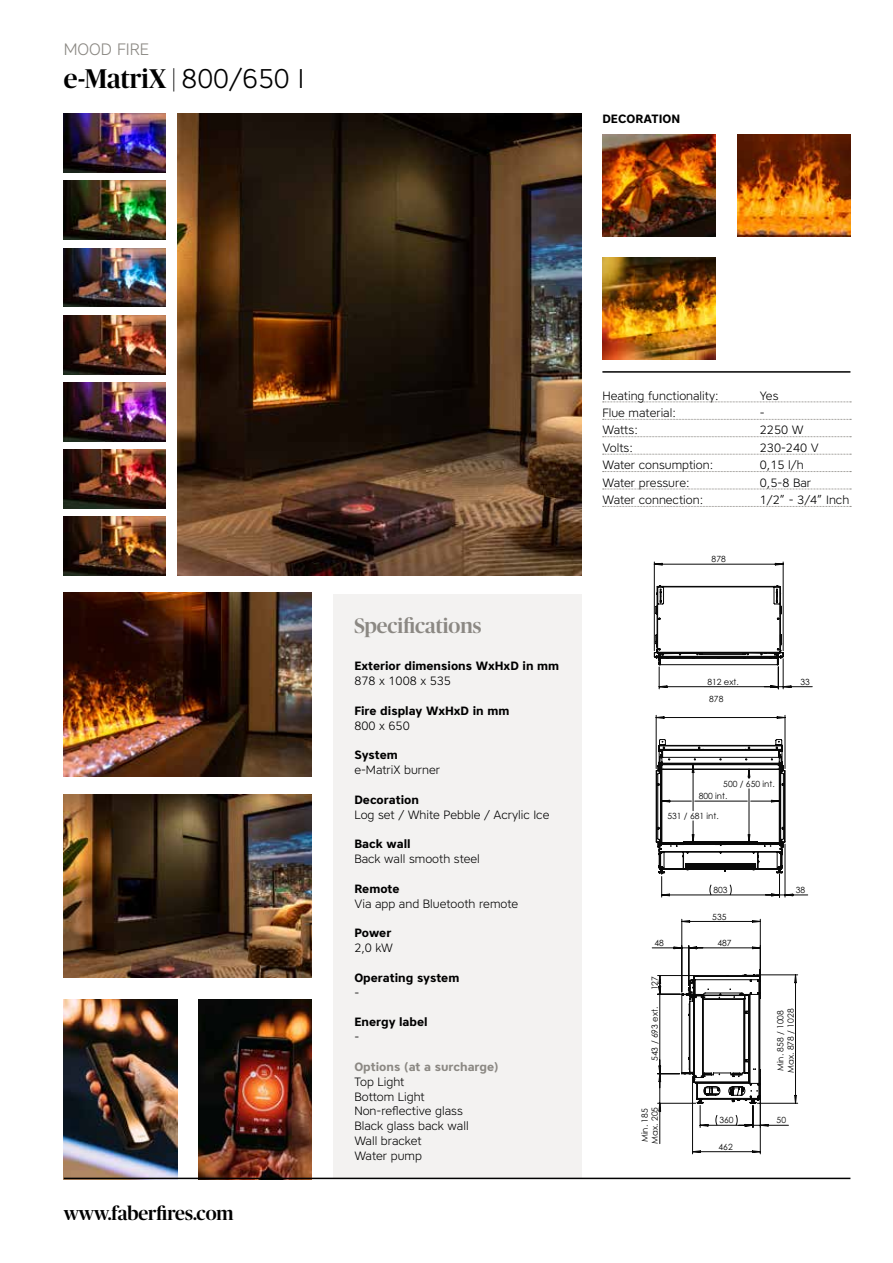
<style>
.page{position:relative;width:893px;height:1263px;background:#fff}
.page>*{position:absolute;margin:0;border:0;box-sizing:border-box;transform-origin:0 0}
.t1{font:500 27px "Publico Banner";color:#000}
.t2{font:500 21px "Publico Banner";color:#8b8883}
.t3{font:500 19.35px "Publico Banner";color:#000}
.t4{font:300 16.5px "Core Sans A35";color:#8b8883}
.t5{font:300 12px/14.9px "Core Sans A35";color:#000}
.t6{font:700 12px "Core Sans A65";color:#000}
.t7{font:700 12px "Core Sans A65";color:#8b8883}
.t8{font:8.55px/10.2px "Century Gothic";color:#090909}
.s1{font-family:"Core Sans A35";font-weight:300}
</style>
<div class="page">
<img style="left:64px;top:999px;width:113px;height:179px">
<img style="left:199px;top:999px;width:113px;height:179px">
<hr style="left:602px;top:371px;width:248px;height:2px;background:#000">
<div style="left:333px;top:594px;width:248px;height:585px;background:#f3f2f1"></div>
<img style="left:64px;top:593px;width:248px;height:184px">
<img style="left:64px;top:794px;width:248px;height:184px">
<img style="left:602px;top:135px;width:114px;height:101px">
<img style="left:737px;top:135px;width:113px;height:101px">
<img style="left:602px;top:258px;width:114px;height:101px">
<svg style="left:603px;top:402px;width:248px;height:1px"></svg>
<svg style="left:603px;top:419px;width:248px;height:1px"></svg>
<svg style="left:603px;top:436px;width:248px;height:1px"></svg>
<svg style="left:603px;top:454px;width:248px;height:1px"></svg>
<svg style="left:603px;top:471px;width:248px;height:1px"></svg>
<svg style="left:603px;top:489px;width:248px;height:1px"></svg>
<svg style="left:603px;top:506px;width:248px;height:1px"></svg>
<svg style="left:654px;top:562px;width:159px;height:127px"></svg>
<svg style="left:656px;top:715px;width:152px;height:182px"></svg>
<svg style="left:652px;top:919px;width:146px;height:235px"></svg>
<img style="left:177px;top:114px;width:404px;height:461px">
<img style="left:64px;top:114px;width:102px;height:59px">
<img style="left:64px;top:248px;width:102px;height:59px">
<img style="left:64px;top:382px;width:102px;height:59px">
<img style="left:64px;top:181px;width:102px;height:59px">
<img style="left:64px;top:315px;width:102px;height:59px">
<img style="left:64px;top:449px;width:102px;height:59px">
<img style="left:64px;top:517px;width:102px;height:58px">
<hr style="left:64px;top:1178px;width:786px;height:1px;background:#000">
<h3 class="t4" style="left:64px;top:38px;width:87px">MOOD FIRE</h3>
<h1 class="t1" style="left:64px;top:60px;width:242px">e-MatriX | <span class="s1">800/650 I</span></h1>
<p class="t6" style="left:602px;top:110px;width:79px">DECORATION</p>
<h3 class="t3" style="left:64px;top:1200px;width:171px">www.faberfires.com</h3>
<h2 class="t2" style="left:354px;top:611px;width:129px">Specifications</h2>
<p class="t6" style="left:354px;top:658px;width:206px">Exterior dimensions WxHxD in mm</p>
<p class="t5" style="left:354px;top:673px;width:98px">878 x 1008 x 535</p>
<p class="t6" style="left:354px;top:703px;width:157px">Fire display WxHxD in mm</p>
<p class="t5" style="left:354px;top:718px;width:57px">800 x 650</p>
<p class="t6" style="left:354px;top:747px;width:45px">System</p>
<p class="t5" style="left:354px;top:762px;width:87px">e-MatriX burner</p>
<p class="t6" style="left:354px;top:792px;width:66px">Decoration</p>
<p class="t5" style="left:354px;top:807px;width:197px">Log set / White Pebble / Acrylic Ice</p>
<p class="t6" style="left:354px;top:836px;width:58px">Back wall</p>
<p class="t5" style="left:354px;top:851px;width:127px">Back wall smooth steel</p>
<p class="t6" style="left:354px;top:881px;width:47px">Remote</p>
<p class="t5" style="left:354px;top:896px;width:165px">Via app and Bluetooth remote</p>
<p class="t6" style="left:354px;top:925px;width:38px">Power</p>
<p class="t5" style="left:354px;top:940px;width:40px">2,0 kW</p>
<p class="t6" style="left:354px;top:970px;width:107px">Operating system</p>
<p class="t5" style="left:354px;top:985px;width:6px">-</p>
<p class="t6" style="left:354px;top:1014px;width:75px">Energy label</p>
<p class="t5" style="left:354px;top:1029px;width:6px">-</p>
<p class="t7" style="left:354px;top:1059px;width:146px">Options (at a surcharge)</p>
<p class="t5" style="left:354px;top:1074px;width:116px">Top Light<br>Bottom Light<br>Non-reflective glass<br>Black glass back wall<br>Wall bracket<br>Water pump</p>
<p class="t5" style="left:602px;top:388px;width:118px">Heating functionality:</p>
<p class="t5" style="left:760px;top:388px;width:20px">Yes</p>
<p class="t5" style="left:602px;top:405px;width:75px">Flue material:</p>
<p class="t5" style="left:760px;top:405px;width:6px">-</p>
<p class="t5" style="left:602px;top:422px;width:37px">Watts:</p>
<p class="t5" style="left:760px;top:422px;width:45px">2250 W</p>
<p class="t5" style="left:602px;top:440px;width:32px">Volts:</p>
<p class="t5" style="left:760px;top:440px;width:60px">230-240 V</p>
<p class="t5" style="left:602px;top:457px;width:112px">Water consumption:</p>
<p class="t5" style="left:760px;top:457px;width:45px">0,15 l/h</p>
<p class="t5" style="left:602px;top:475px;width:89px">Water pressure:</p>
<p class="t5" style="left:760px;top:475px;width:53px">0,5-8 Bar</p>
<p class="t5" style="left:602px;top:492px;width:102px">Water connection:</p>
<p class="t5" style="left:760px;top:492px;width:91px">1/2” - 3/4” Inch</p>
<p class="t8" style="left:712px;top:554px;width:16px">878</p>
<p class="t8" style="left:707px;top:676px;width:33px">812 ext.</p>
<p class="t8" style="left:800px;top:676px;width:11px">33</p>
<p class="t8" style="left:709px;top:694px;width:16px">878</p>
<p class="t8" style="left:699px;top:778px;width:77px;line-height:12.3px;text-indent:25px">500 / 650 int.<br>800 int.</p>
<p class="t8" style="left:667px;top:811px;width:53px">531 / 681 int.</p>
<p class="t8" style="left:713px;top:885px;width:16px">803</p>
<p class="t8" style="left:796px;top:885px;width:11px">38</p>
<p class="t8" style="left:712px;top:911px;width:16px">535</p>
<p class="t8" style="left:655px;top:938px;width:11px">48</p>
<p class="t8" style="left:717px;top:938px;width:16px">487</p>
<p class="t8" style="left:650px;top:990px;width:16px;rotate:-90deg">127</p>
<p class="t8" style="left:650px;top:1061px;width:56px;rotate:-90deg">543 / 693 ext.</p>
<p class="t8" style="left:775px;top:1073px;width:66px;rotate:-90deg">Min. 858 / 1008<br>Max. 878 / 1028</p>
<p class="t8" style="left:639px;top:1143px;width:38px;rotate:-90deg">Min. 185<br>Max. 205</p>
<p class="t8" style="left:719px;top:1115px;width:16px">360</p>
<p class="t8" style="left:777px;top:1115px;width:11px">50</p>
<p class="t8" style="left:718px;top:1141px;width:16px">462</p>
</div>
